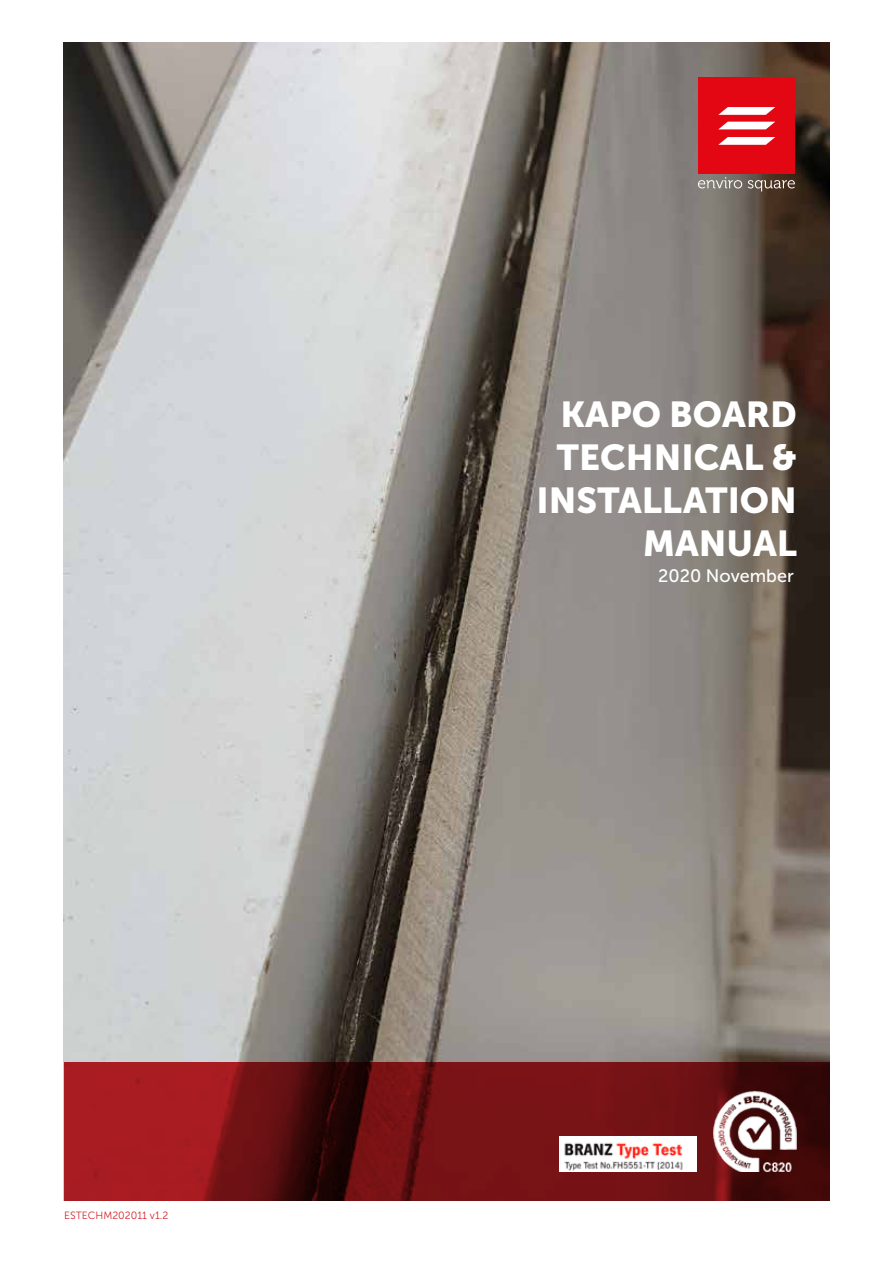
<style>
.page{position:relative;width:893px;height:1263px;background:#fff}
.page>*{position:absolute;margin:0;border:0;box-sizing:border-box;transform-origin:0 0}
.t1{font:35.85px/43px "Museo Sans 900";color:#fff;text-align:right}
.t2{font:18px "Museo Sans 500";color:#fff}
.t3{font:10.5px "Museo Sans 300";color:#d3232a}
</style>
<div class="page">
<img style="left:64px;top:43px;width:765px;height:1019px">
<svg style="left:64px;top:1062px;width:765px;height:138px;background:#731215"></svg>
<svg style="left:698px;top:177px;width:44px;height:11px"></svg>
<svg style="left:748px;top:180px;width:47px;height:11px"></svg>
<div style="left:698px;top:77px;width:97px;height:97px;background:#e30613"></div>
<svg style="left:718px;top:107px;width:57px;height:8px"></svg>
<svg style="left:719px;top:122px;width:56px;height:7px"></svg>
<svg style="left:718px;top:137px;width:57px;height:8px"></svg>
<img style="left:713px;top:1090px;width:84px;height:82px">
<img style="left:559px;top:1137px;width:137px;height:34px">
<p class="t3" style="left:64px;top:1209px;width:106px">ESTECHM202011 v1.2</p>
<p class="t1" style="left:537px;top:393px;width:262px">KAPO BOARD<br>TECHNICAL &amp;<br>INSTALLATION<br>MANUAL</p>
<p class="t2" style="left:658px;top:566px;width:137px">2020 November</p>
</div>
